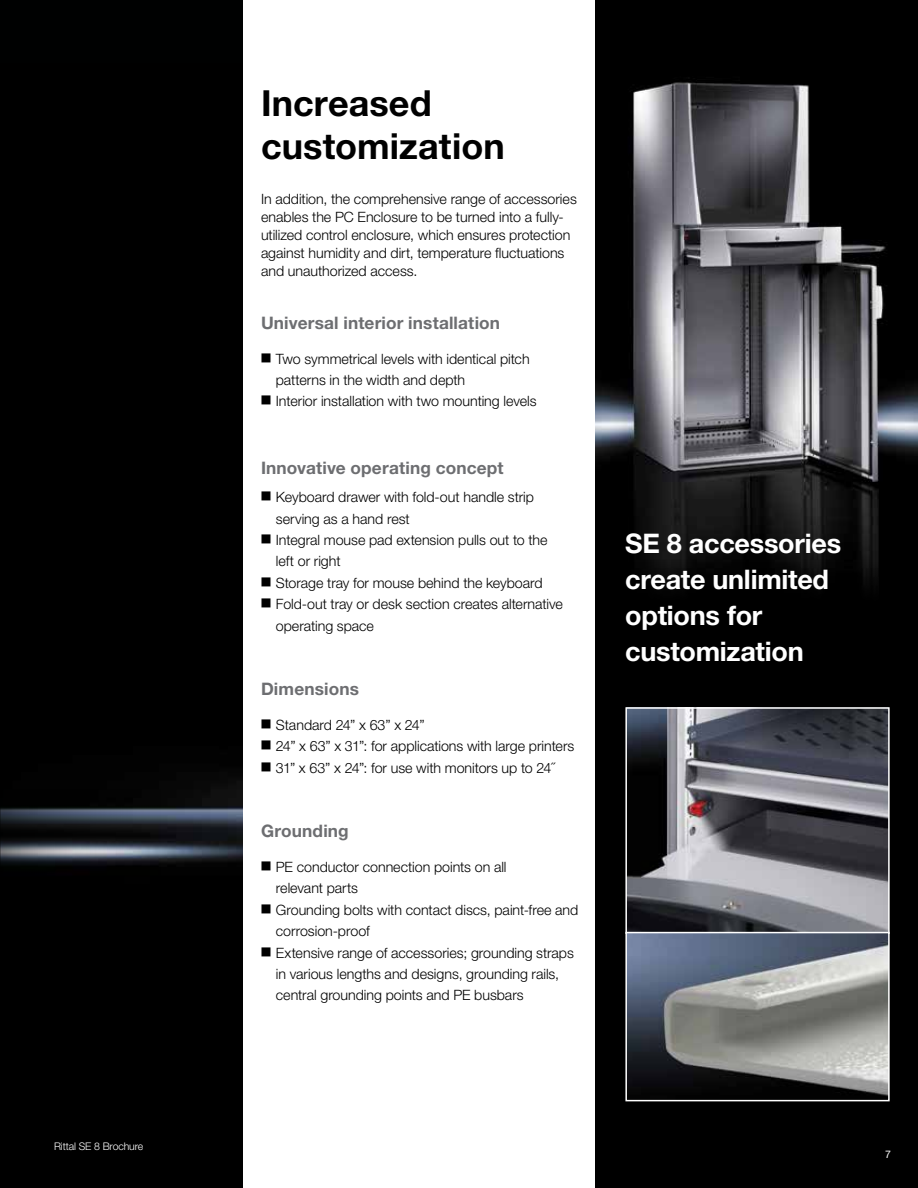
<style>
.page{position:relative;width:918px;height:1188px;background:#fff}
.page>*{position:absolute;margin:0;border:0;box-sizing:border-box;transform-origin:0 0}
.t1{font:700 36px/43.2px "Neue Helvetica For Rittal";letter-spacing:.005em;color:#000}
.t2{font:700 27px/36px "Neue Helvetica For Rittal";letter-spacing:-.01em;color:#fff}
.t3{font:700 17.25px "Neue Helvetica For Rittal";letter-spacing:.01em;color:#6d6e71}
.t4{font:300 14.25px/18px "Neue Helvetica For Rittal";color:#000}
.t5{font:300 10.5px "Neue Helvetica For Rittal";letter-spacing:-.01em;color:#fff}
.t6{font:10.5px "Neue Helvetica For Rittal";color:#fff}
.s1{font-size:18px}
</style>
<div class="page">
<div style="left:0;top:0;width:243px;height:1188px;background:#000101"></div>
<img style="left:180px;top:779px;width:63px;height:84px">
<div style="left:596px;top:490px;width:322px;height:698px;background:#000"></div>
<img style="left:596px;top:0;width:322px;height:584px">
<img style="left:628px;top:710px;width:259px;height:221px">
<div style="left:625px;top:707px;width:265px;height:227px;border:2px solid #fff"></div>
<svg style="left:628px;top:935px;width:259px;height:161px;background:#73777c"></svg>
<div style="left:625px;top:932px;width:265px;height:169px;border:2px solid #fff"></div>
<svg style="left:0;top:806px;width:180px;height:60px"></svg>
<p class="t5" style="left:54px;top:1140px;width:91px">Rittal SE 8 Brochure</p>
<h1 class="t1" style="left:261px;top:81px;width:245px">Increased customization</h1>
<p class="t4" style="left:261px;top:190px;width:317px">In addition, the comprehensive range of accessories enables the PC Enclosure to be turned into a fully&shy;utilized control enclosure, which ensures protection against humidity and dirt, temperature fluctuations and unauthorized access.</p>
<p class="t3" style="left:261px;top:312px;width:241px">Universal interior installation</p>
<p class="t4" style="left:261px;top:350px;width:270px"><span class="s1">◾</span> Two symmetrical levels with identical pitch</p>
<p class="t4" style="left:276px;top:371px;width:191px">patterns in the width and depth</p>
<p class="t4" style="left:261px;top:392px;width:277px"><span class="s1">◾</span> Interior installation with two mounting levels</p>
<p class="t3" style="left:261px;top:457px;width:244px">Innovative operating concept</p>
<p class="t4" style="left:261px;top:488px;width:275px"><span class="s1">◾</span> Keyboard drawer with fold-out handle strip</p>
<p class="t4" style="left:276px;top:510px;width:135px">serving as a hand rest</p>
<p class="t4" style="left:261px;top:531px;width:288px"><span class="s1">◾</span> Integral mouse pad extension pulls out to the</p>
<p class="t4" style="left:276px;top:552px;width:66px">left or right</p>
<p class="t4" style="left:261px;top:574px;width:283px"><span class="s1">◾</span> Storage tray for mouse behind the keyboard</p>
<p class="t4" style="left:261px;top:595px;width:303px"><span class="s1">◾</span> Fold-out tray or desk section creates alternative</p>
<p class="t4" style="left:276px;top:616px;width:100px">operating space</p>
<p class="t3" style="left:261px;top:678px;width:100px">Dimensions</p>
<p class="t4" style="left:261px;top:714px;width:315px;line-height:21.3px"><span class="s1">◾</span> Standard 24” x 63” x 24”<br><span class="s1">◾</span> 24” x 63” x 31”: for applications with large printers <span class="s1">◾</span> 31” x 63” x 24”: for use with monitors up to 24˝</p>
<p class="t3" style="left:261px;top:820px;width:89px">Grounding</p>
<p class="t4" style="left:261px;top:858px;width:247px"><span class="s1">◾</span> PE conductor connection points on all</p>
<p class="t4" style="left:276px;top:879px;width:84px">relevant parts</p>
<p class="t4" style="left:261px;top:901px;width:319px"><span class="s1">◾</span> Grounding bolts with contact discs, paint-free and</p>
<p class="t4" style="left:276px;top:922px;width:95px">corrosion-proof</p>
<p class="t4" style="left:261px;top:943px;width:314px"><span class="s1">◾</span> Extensive range of accessories; grounding straps</p>
<p class="t4" style="left:276px;top:965px;width:285px">in various lengths and designs, grounding rails,</p>
<p class="t4" style="left:276px;top:986px;width:249px">central grounding points and PE busbars</p>
<h2 class="t2" style="left:625px;top:526px;width:217px">SE 8 accessories create unlimited options for customization</h2>
<p class="t6" style="left:885px;top:1147px;width:7px">7</p>
</div>
